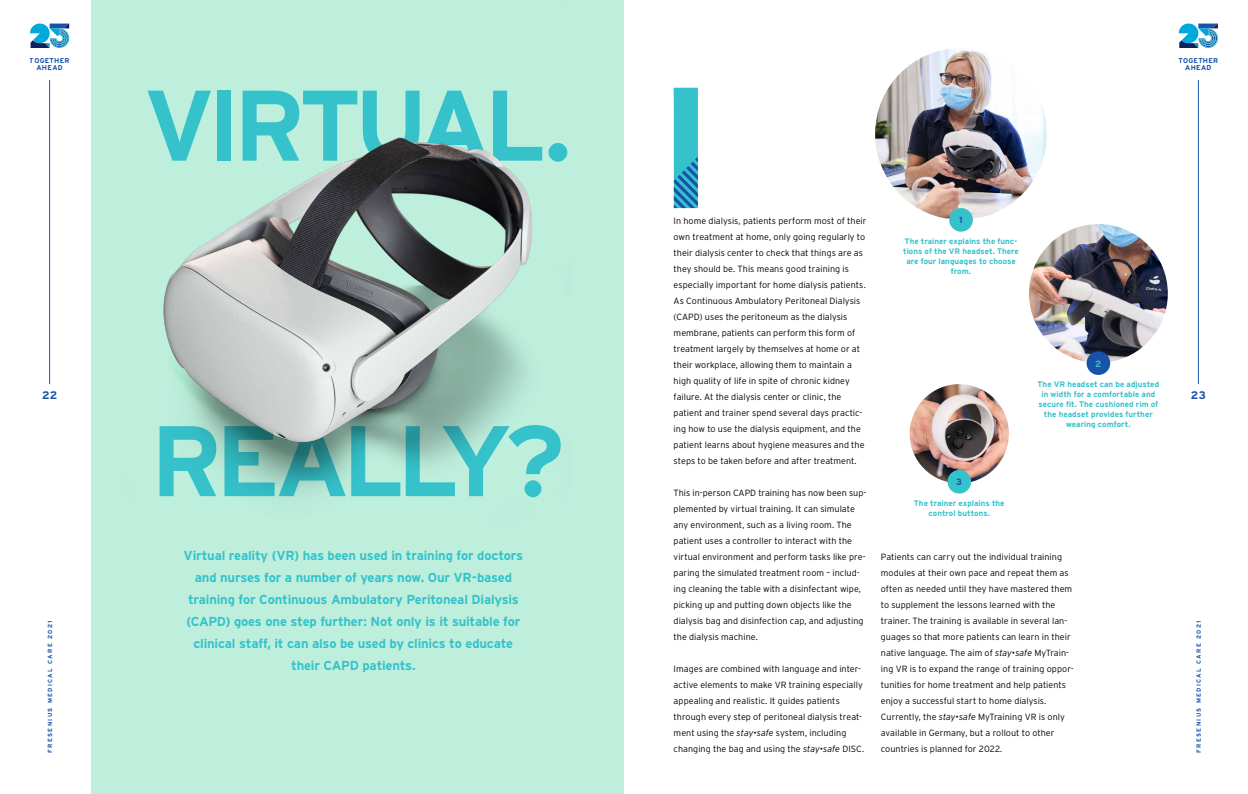
<style>
.page{position:relative;width:1248px;height:794px;background:#fff}
.page>*{position:absolute;margin:0;border:0;box-sizing:border-box;transform-origin:0 0}
.t1{font:700 100px "Interstate";letter-spacing:-.075em;color:#36c2cb}
.t2{font:700 13px/22px "Interstate";letter-spacing:-.015em;color:#36c2cb;text-align:center}
.t3{font:700 11px "Interstate";color:#1853a9}
.t4{font:300 9px/16px "Interstate";letter-spacing:.005em;color:#000}
.t5{font:700 9px "Interstate";color:#1853a9}
.t6{font:700 9px "Interstate";color:#36c2cb}
.t7{font:700 8px/10px "Interstate";letter-spacing:.005em;color:#36c2cb;text-align:center}
.t8{font:700 7px/7px "Interstate";letter-spacing:.035em;color:#1853a9;text-align:center}
.t9{font:700 6px "Interstate";letter-spacing:.22em;color:#1853a9}
.s1{font-style:italic}
</style>
<div class="page">
<img style="left:875px;top:48px;width:171px;height:172px;border-radius:86px">
<img style="left:1028px;top:224px;width:139px;height:139px;border-radius:69px">
<img style="left:909px;top:384px;width:99px;height:99px;border-radius:50px">
<div style="left:949px;top:208px;width:23px;height:24px;background:#36c2cb;border-radius:50%"></div>
<div style="left:1086px;top:351px;width:24px;height:24px;background:#1853a9;border-radius:50%"></div>
<div style="left:947px;top:470px;width:23px;height:23px;background:#36c2cb;border-radius:50%"></div>
<svg style="left:673px;top:88px;width:24px;height:120px"></svg>
<svg style="left:1178px;top:24px;width:40px;height:24px"></svg>
<hr style="left:1197px;top:80px;width:1px;height:304px;background:#1853a9">
<div style="left:91px;top:0;width:533px;height:794px;background:#beefdd"></div>
<img style="left:163px;top:137px;width:369px;height:357px">
<svg style="left:30px;top:24px;width:40px;height:24px"></svg>
<hr style="left:49px;top:80px;width:1px;height:304px;background:#1853a9">
<p class="t8" style="left:30px;top:57px;width:41px">TOGETHER<br>AHEAD</p>
<p class="t8" style="left:1178px;top:57px;width:41px">TOGETHER<br>AHEAD</p>
<h1 class="t1" style="left:143px;top:70px;width:429px">VIRTUAL.</h1>
<p class="t3" style="left:42px;top:389px;width:17px">22</p>
<p class="t9" style="left:47px;top:753px;width:134px;rotate:-90deg">FRESENIUS MEDICAL CARE 2021</p>
<h1 class="t1" style="left:150px;top:405px;width:415px">REALLY?</h1>
<p class="t2" style="left:184px;top:544px;width:341px">Virtual reality (VR) has been used in training for doctors and nurses for a number of years now. Our VR-based training for Continuous Ambulatory Peritoneal Dialysis (CAPD) goes one step further: Not only is it suitable for clinical staff, it can also be used by clinics to educate their CAPD patients.</p>
<p class="t4" style="left:673px;top:213px;width:194px">In home dialysis, patients perform most of their own treatment at home, only going regularly to their dialysis center to check that things are as they should be. This means good training is especially important for home dialysis patients.<br>As Continuous Ambulatory Peritoneal Dialysis (CAPD) uses the peritoneum as the dialysis membrane, patients can perform this form of treatment largely by themselves at home or at their workplace, allowing them to maintain a high quality of life in spite of chronic kidney failure. At the dialysis center or clinic, the patient and trainer spend several days practic&shy;ing how to use the dialysis equipment, and the patient learns about hygiene measures and the steps to be taken before and after treatment.</p>
<p class="t4" style="left:673px;top:485px;width:194px">This in-person CAPD training has now been sup&shy;plemented by virtual training. It can simulate any environment, such as a living room. The patient uses a controller to interact with the virtual environment and perform tasks like pre&shy;paring the simulated treatment room – includ&shy;ing cleaning the table with a disinfectant wipe, picking up and putting down objects like the dialysis bag and disinfection cap, and adjusting the dialysis machine.</p>
<p class="t4" style="left:673px;top:661px;width:192px">Images are combined with language and inter&shy;active elements to make VR training especially appealing and realistic. It guides patients through every step of peritoneal dialysis treat&shy;ment using the <span class="s1">stay•safe</span> system, including changing the bag and using the <span class="s1">stay•safe</span> DISC.</p>
<p class="t5" style="left:958px;top:215px;width:5px">1</p>
<p class="t7" style="left:903px;top:236px;width:117px">The trainer explains the func&shy;tions of the VR headset. There are four languages to choose from.</p>
<p class="t5" style="left:955px;top:477px;width:7px">3</p>
<p class="t6" style="left:1094px;top:358px;width:8px">2</p>
<p class="t7" style="left:1037px;top:379px;width:123px">The VR headset can be adjusted in width for a comfortable and secure fit. The cushioned rim of the headset provides further wearing comfort.</p>
<p class="t7" style="left:913px;top:498px;width:92px">The trainer explains the control buttons.</p>
<p class="t4" style="left:880px;top:549px;width:194px">Patients can carry out the individual training modules at their own pace and repeat them as often as needed until they have mastered them to supplement the lessons learned with the trainer. The training is available in several lan&shy;guages so that more patients can learn in their native language. The aim of <span class="s1">stay•safe</span> MyTrain&shy;ing VR is to expand the range of training oppor&shy;tunities for home treatment and help patients enjoy a successful start to home dialysis.<br>Currently, the <span class="s1">stay•safe</span> MyTraining VR is only available in Germany, but a rollout to other countries is planned for 2022.</p>
<p class="t3" style="left:1190px;top:389px;width:16px">23</p>
<p class="t9" style="left:1195px;top:753px;width:134px;rotate:-90deg">FRESENIUS MEDICAL CARE 2021</p>
</div>
